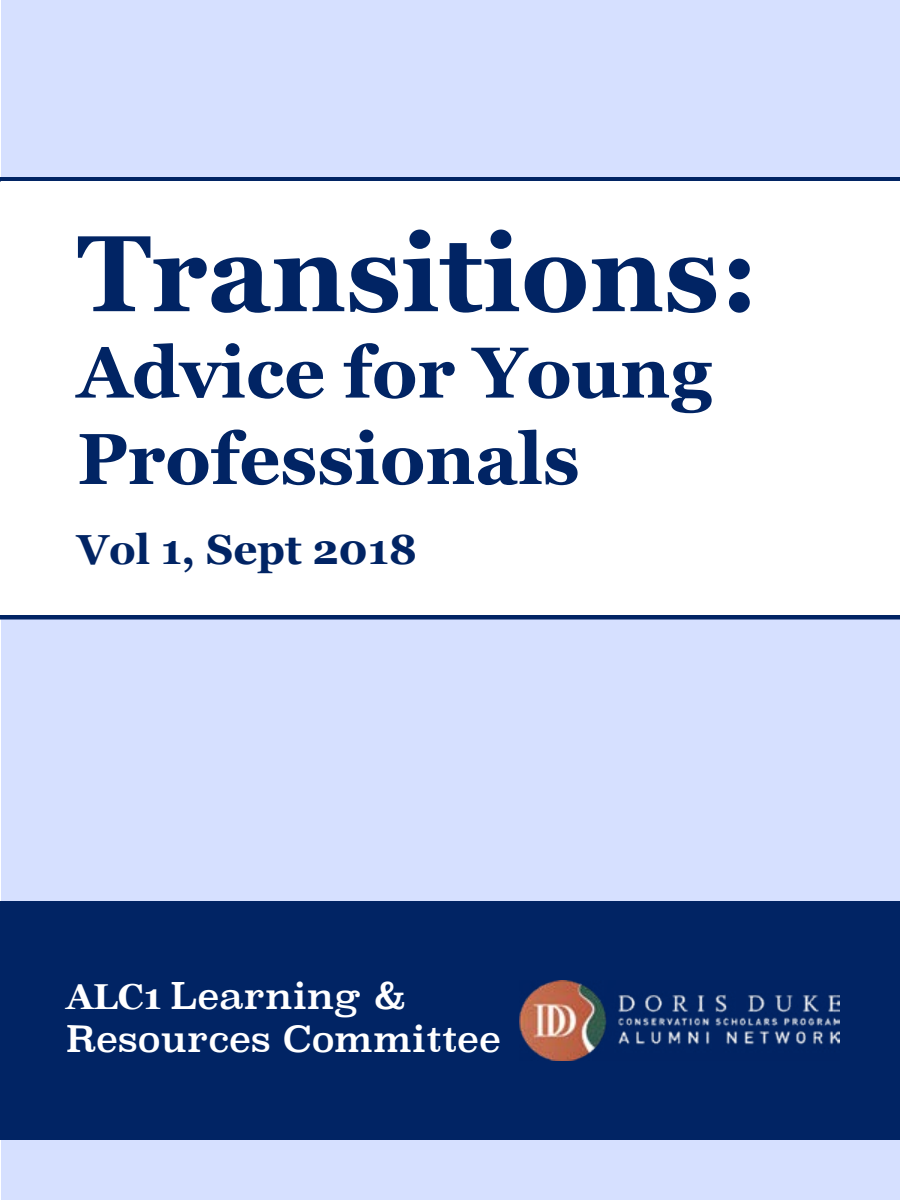
<style>
.page{position:relative;width:900px;height:1200px;background:#fff}
.page>*{position:absolute;margin:0;border:0;box-sizing:border-box;transform-origin:0 0}
.t1{font:700 108px "Georgia";color:#012464}
.t2{font:700 72px/86.4px "Georgia";color:#012464}
.t3{font:700 42px "Georgia";color:#012464}
.t4{font:36px/43.2px "Superclarendon";color:#fff}
.s1{font-family:"Georgia";font-weight:700}
</style>
<div class="page">
<div style="left:1px;top:0;width:899px;height:1200px;background:#d6e0ff"></div>
<div style="left:0;top:902px;width:900px;height:238px;background:#012464"></div>
<div style="left:0;top:615px;width:900px;height:5px;background:#012464"></div>
<div style="left:0;top:177px;width:900px;height:5px;background:#012464"></div>
<div style="left:1px;top:182px;width:899px;height:433px;background:#fff"></div>
<img style="left:519px;top:980px;width:321px;height:80px">
<h1 class="t1" style="left:77px;top:192px;width:683px">Transitions:</h1>
<h2 class="t2" style="left:77px;top:326px;width:636px">Advice for Young<br>Professionals</h2>
<p class="t3" style="left:77px;top:518px;width:341px">Vol 1, Sept 2018</p>
<p class="t4" style="left:66px;top:977px;width:437px"><span class="s1">ALC1</span> Learning &amp;<br>Resources Committee</p>
</div>
